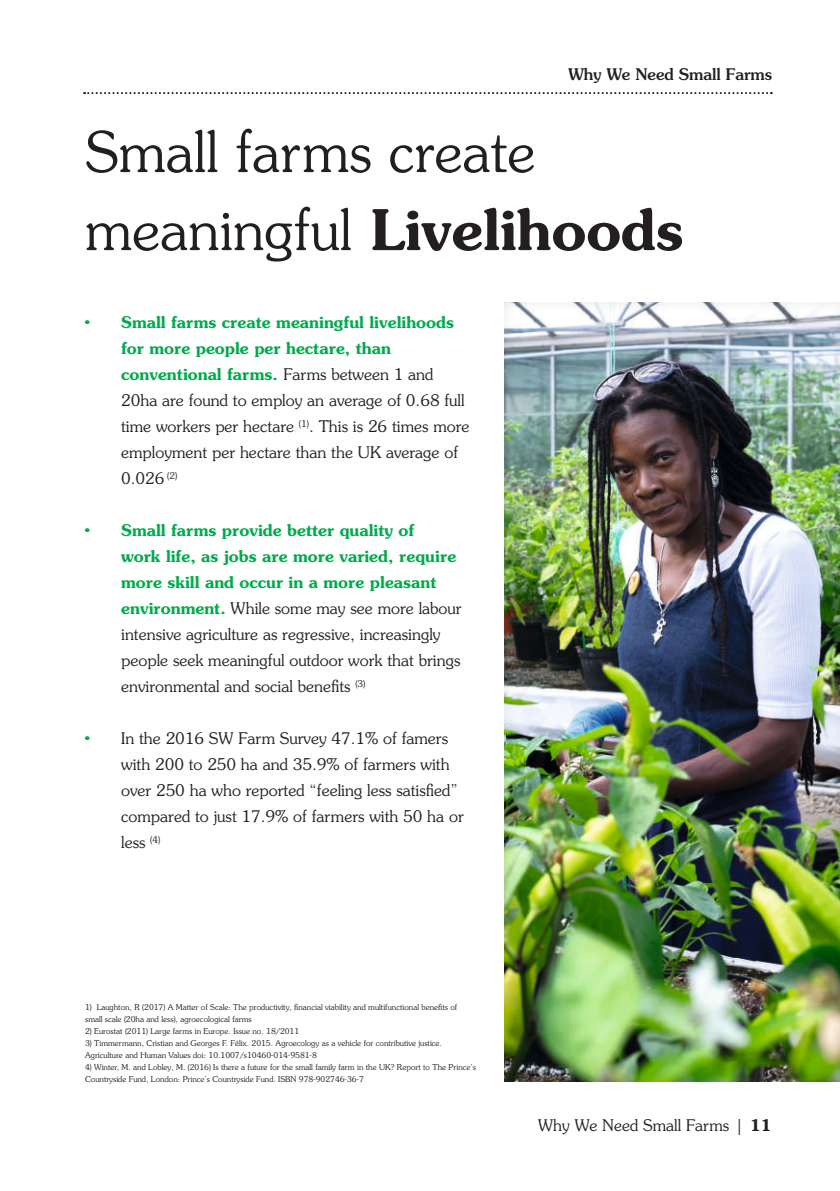
<style>
.page{position:relative;width:840px;height:1191px;background:#fff}
.page>*{position:absolute;margin:0;border:0;box-sizing:border-box;transform-origin:0 0}
.t1{font:300 56px/78px "Souvenir Std";color:#231f20}
.t2{font:300 16px/26px "Souvenir Std";color:#231f20}
.t3{font:500 16px "Souvenir Std";color:#231f20}
.t4{font:300 8px/12px "Souvenir Std";color:#231f20}
.s1{font-weight:600}
.s2{font-weight:600;color:#00ab4d}
</style>
<div class="page">
<svg style="left:84px;top:92px;width:687px;height:2px"></svg>
<div style="left:503px;top:302px;width:336px;height:780px;background:#231f20;opacity:.1"></div>
<p class="t3" style="left:568px;top:65px;width:205px">Why We Need Small Farms</p>
<h1 class="t1" style="left:85px;top:113px;width:600px">Small farms create meaningful <span class="s1">Livelihoods</span></h1>
<p class="t2" style="left:121px;top:309px;width:349px;text-indent:-36px"><span class="s2">• Small farms create meaningful livelihoods for more people per hectare, than conventional farms.</span> Farms between 1 and 20ha are found to employ an average of 0.68 full time workers per hectare <sup>(1)</sup>. This is 26 times more employment per hectare than the UK average of 0.026 <sup>(2)</sup></p>
<p class="t2" style="left:121px;top:517px;width:342px;text-indent:-36px"><span class="s2">• Small farms provide better quality of<br>work life, as jobs are more varied, require more skill and occur in a more pleasant environment.</span> While some may see more labour intensive agriculture as regressive, increasingly people seek meaningful outdoor work that brings environmental and social benefits <sup>(3)</sup></p>
<p class="t2" style="left:121px;top:725px;width:344px;text-indent:-36px"><span class="s2">•</span> In the 2016 SW Farm Survey 47.1% of famers with 200 to 250 ha and 35.9% of farmers with over 250 ha who reported “feeling less satisfied” compared to just 17.9% of farmers with 50 ha or less <sup>(4)</sup></p>
<p class="t4" style="left:85px;top:1001px;width:373px">1) Laughton, R (2017) A Matter of Scale: The productivity, financial viability and multifunctional benefits of small scale (20ha and less), agroecological farms</p>
<p class="t4" style="left:85px;top:1025px;width:215px">2) Eurostat (2011) Large farms in Europe. Issue no. 18/2011</p>
<p class="t4" style="left:85px;top:1037px;width:358px">3) Timmermann, Cristian and Georges F. Félix. 2015. Agroecology as a vehicle for contributive justice.<br>Agriculture and Human Values doi: 10.1007/s10460-014-9581-8</p>
<p class="t4" style="left:85px;top:1061px;width:392px">4) Winter, M. and Lobley, M. (2016) Is there a future for the small family farm in the UK? Report to The Prince’s<br>Countryside Fund, London: Prince’s Countryside Fund. ISBN 978-902746-36-7</p>
<p class="t2" style="left:538px;top:1112px;width:235px">Why We Need Small Farms | <span class="s1">11</span></p>
</div>
